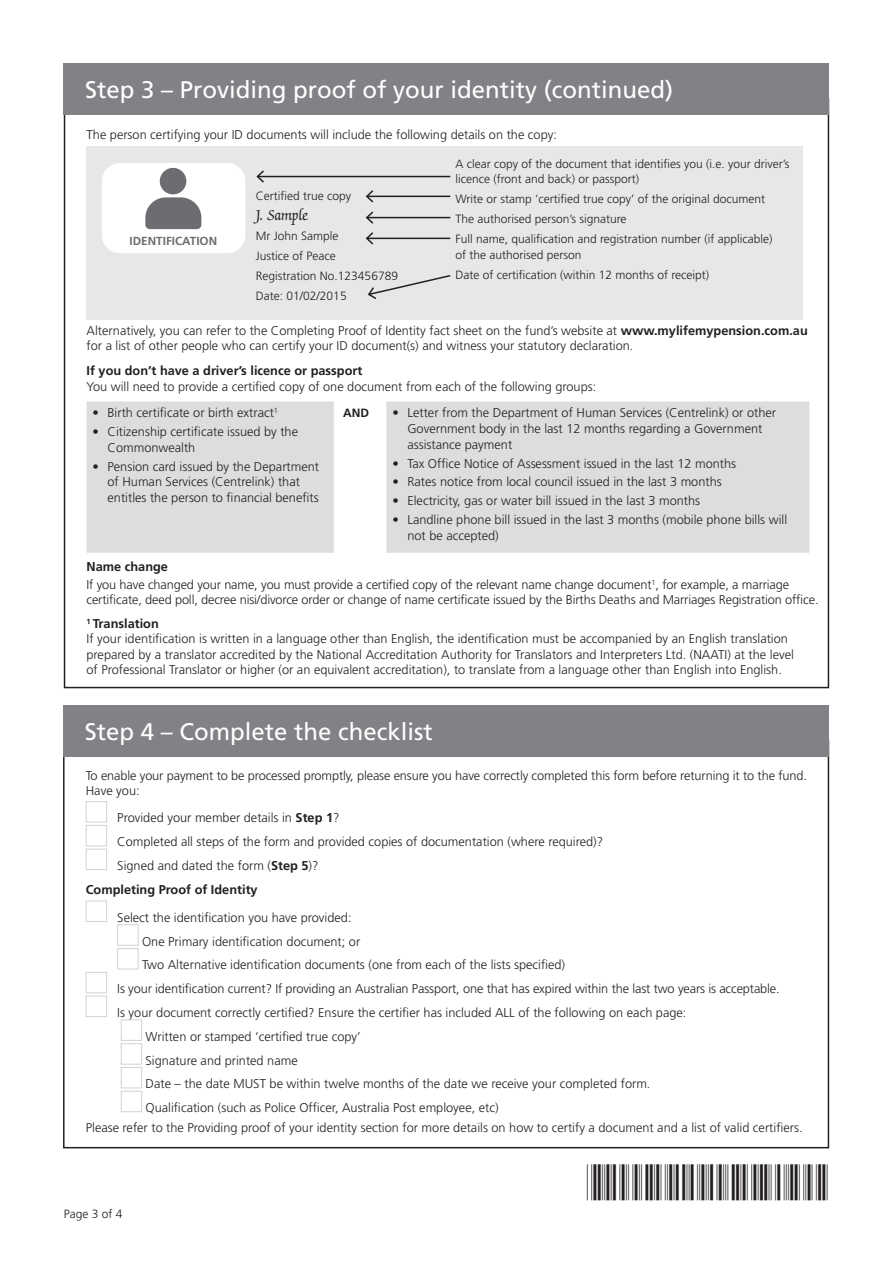
<style>
.page{position:relative;width:893px;height:1263px;background:#fff}
.page>*{position:absolute;margin:0;border:0;box-sizing:border-box;transform-origin:0 0}
.t1{font:36px "C39 P24 Dm Tt";color:#231f20}
.STEP_HEADING{font:24px "Frutiger";color:#fff}
.BODY_FILL{font:16.5px "Zapf Chancery";color:#231f20}
.FILL_IN-BODY{font:300 12.75px/15.8px "Frutiger";color:#231f20}
.FILL_IN-BOXES{font:300 12.75px "Frutiger";color:#231f20}
.FILL_IN-BOXES-2{font:700 12.75px "Frutiger";color:#231f20}
.FILL_IN-BODY-2{font:700 12.75px "Frutiger";color:#231f20}
.BODY_FILL-2{font:300 12px/15.8px "Frutiger";color:#231f20}
.FILL_IN-BODY-3{font:300 12px "Frutiger";color:#231f20}
.BODY_FILL-3{font:700 12px "Frutiger";color:#231f20}
.NEED_HELP{font:700 11.7px "Frutiger";color:#6c6d70}
.s1{font-weight:700}
</style>
<div class="page">
<div style="left:87px;top:146px;width:716px;height:174px;background:#e6e7e9"></div>
<div style="left:102px;top:163px;width:143px;height:90px;background:#fff;border-radius:18px"></div>
<svg style="left:145px;top:168px;width:56px;height:61px"></svg>
<hr style="left:257px;top:176px;width:193px;height:1px;background:#231f20">
<svg style="left:256px;top:170px;width:10px;height:13px"></svg>
<hr style="left:367px;top:196px;width:83px;height:1px;background:#231f20">
<svg style="left:365px;top:190px;width:10px;height:13px"></svg>
<hr style="left:367px;top:217px;width:83px;height:1px;background:#231f20">
<svg style="left:365px;top:211px;width:10px;height:13px"></svg>
<hr style="left:367px;top:238px;width:83px;height:1px;background:#231f20">
<svg style="left:365px;top:232px;width:10px;height:13px"></svg>
<svg style="left:368px;top:275px;width:83px;height:24px"></svg>
<svg style="left:87px;top:401px;width:722px;height:152px;fill:#dcdddf"></svg>
<div style="left:64px;top:64px;width:765px;height:51px;background:#808285"></div>
<div style="left:86px;top:801px;width:21px;height:21px;background:#fff;border:1px solid #d1d2d4"></div>
<div style="left:86px;top:825px;width:21px;height:21px;background:#fff;border:1px solid #d1d2d4"></div>
<div style="left:86px;top:849px;width:21px;height:21px;background:#fff;border:1px solid #d1d2d4"></div>
<div style="left:86px;top:901px;width:21px;height:21px;background:#fff;border:1px solid #d1d2d4"></div>
<div style="left:117px;top:924px;width:22px;height:22px;background:#fff;border:1px solid #d1d2d4"></div>
<div style="left:117px;top:948px;width:22px;height:21px;background:#fff;border:1px solid #d1d2d4"></div>
<div style="left:86px;top:972px;width:21px;height:21px;background:#fff;border:1px solid #d1d2d4"></div>
<div style="left:86px;top:996px;width:21px;height:21px;background:#fff;border:1px solid #d1d2d4"></div>
<div style="left:121px;top:1019px;width:21px;height:22px;background:#fff;border:1px solid #d1d2d4"></div>
<div style="left:121px;top:1043px;width:21px;height:21px;background:#fff;border:1px solid #d1d2d4"></div>
<div style="left:121px;top:1067px;width:21px;height:21px;background:#fff;border:1px solid #d1d2d4"></div>
<div style="left:121px;top:1091px;width:21px;height:21px;background:#fff;border:1px solid #d1d2d4"></div>
<div style="left:63px;top:705px;width:766px;height:51px;background:#808285"></div>
<p class="STEP_HEADING" style="left:85px;top:76px;width:590px">Step 3 – Providing proof of your identity (continued)</p>
<p class="FILL_IN-BODY" style="left:87px;top:127px;width:472px">The person certifying your ID documents will include the following details on the copy:</p>
<p class="NEED_HELP" style="left:130px;top:234px;width:89px">IDENTIFICATION</p>
<p class="BODY_FILL-2" style="left:256px;top:188px;width:97px">Certified true copy</p>
<p class="BODY_FILL" style="left:256px;top:207px;width:53px">J. Sample</p>
<p class="BODY_FILL-2" style="left:256px;top:228px;width:84px">Mr John Sample</p>
<p class="BODY_FILL-2" style="left:256px;top:248px;width:81px">Justice of Peace</p>
<p class="BODY_FILL-2" style="left:256px;top:268px;width:144px">Registration No.123456789</p>
<p class="BODY_FILL-2" style="left:256px;top:288px;width:92px">Date: 01/02/2015</p>
<p class="BODY_FILL-2" style="left:455px;top:156px;width:336px">A clear copy of the document that identifies you (i.e. your driver’s licence (front and back) or passport)</p>
<p class="BODY_FILL-2" style="left:455px;top:191px;width:311px">Write or stamp ‘certified true copy’ of the original document</p>
<p class="BODY_FILL-2" style="left:455px;top:211px;width:173px">The authorised person’s signature</p>
<p class="BODY_FILL-2" style="left:455px;top:231px;width:319px">Full name, qualification and registration number (if applicable) of the authorised person</p>
<p class="BODY_FILL-2" style="left:455px;top:267px;width:255px">Date of certification (within 12 months of receipt)</p>
<p class="FILL_IN-BODY" style="left:87px;top:323px;width:723px;line-height:15.3px">Alternatively, you can refer to the Completing Proof of Identity fact sheet on the fund’s website at <span class="s1">www.mylifemypension.com.au </span>for a list of other people who can certify your ID document(s) and witness your statutory declaration.</p>
<p class="FILL_IN-BOXES-2" style="left:87px;top:363px;width:277px">If you don’t have a driver’s licence or passport</p>
<p class="FILL_IN-BODY" style="left:87px;top:379px;width:511px">You will need to provide a certified copy of one document from each of the following groups:</p>
<p class="FILL_IN-BODY" style="left:93px;top:405px;width:187px">• Birth certificate or birth extract<sup>1</sup></p>
<p class="FILL_IN-BODY" style="left:108px;top:424px;width:192px;text-indent:-15px">• Citizenship certificate issued by the<br>Commonwealth</p>
<p class="FILL_IN-BODY" style="left:108px;top:459px;width:213px;text-indent:-15px">• Pension card issued by the Department of Human Services (Centrelink) that entitles the person to financial benefits</p>
<p class="BODY_FILL-3" style="left:343px;top:405px;width:27px">AND</p>
<p class="FILL_IN-BODY" style="left:407px;top:405px;width:370px;text-indent:-15px">• Letter from the Department of Human Services (Centrelink) or other<br>Government body in the last 12 months regarding a Government assistance payment</p>
<p class="FILL_IN-BODY" style="left:392px;top:455px;width:345px">• Tax Office Notice of Assessment issued in the last 12 months</p>
<p class="FILL_IN-BODY" style="left:392px;top:474px;width:331px">• Rates notice from local council issued in the last 3 months</p>
<p class="FILL_IN-BODY" style="left:392px;top:493px;width:309px">• Electricity, gas or water bill issued in the last 3 months</p>
<p class="FILL_IN-BODY" style="left:407px;top:512px;width:381px;text-indent:-15px">• Landline phone bill issued in the last 3 months (mobile phone bills will not be accepted)</p>
<p class="FILL_IN-BODY-2" style="left:87px;top:559px;width:83px">Name change</p>
<p class="FILL_IN-BODY" style="left:87px;top:577px;width:733px;line-height:15.3px">If you have changed your name, you must provide a certified copy of the relevant name change document<sup>1</sup>, for example, a marriage certificate, deed poll, decree nisi/divorce order or change of name certificate issued by the Births Deaths and Marriages Registration office.</p>
<p class="FILL_IN-BOXES-2" style="left:87px;top:616px;width:74px"><sup>1</sup> Translation</p>
<p class="FILL_IN-BODY" style="left:87px;top:632px;width:709px;line-height:15.3px">If your identification is written in a language other than English, the identification must be accompanied by an English translation prepared by a translator accredited by the National Accreditation Authority for Translators and Interpreters Ltd. (NAATI) at the level of Professional Translator or higher (or an equivalent accreditation), to translate from a language other than English into English.</p>
<p class="STEP_HEADING" style="left:85px;top:717px;width:350px">Step 4 – Complete the checklist</p>
<p class="FILL_IN-BODY" style="left:86px;top:768px;width:723px;line-height:15.3px">To enable your payment to be processed promptly, please ensure you have correctly completed this form before returning it to the fund.<br>Have you:</p>
<p class="FILL_IN-BOXES" style="left:117px;top:811px;width:224px">Provided your member details in <span class="s1">Step 1</span>?</p>
<p class="FILL_IN-BOXES" style="left:117px;top:835px;width:487px">Completed all steps of the form and provided copies of documentation (where required)?</p>
<p class="FILL_IN-BOXES" style="left:117px;top:858px;width:203px">Signed and dated the form (<span class="s1">Step 5</span>)?</p>
<p class="FILL_IN-BOXES-2" style="left:86px;top:882px;width:173px">Completing Proof of Identity</p>
<p class="FILL_IN-BOXES" style="left:117px;top:910px;width:236px">Select the identification you have provided:</p>
<p class="FILL_IN-BOXES" style="left:142px;top:934px;width:220px">One Primary identification document; or</p>
<p class="FILL_IN-BOXES" style="left:142px;top:958px;width:425px">Two Alternative identification documents (one from each of the lists specified)</p>
<p class="FILL_IN-BOXES" style="left:117px;top:981px;width:664px">Is your identification current? If providing an Australian Passport, one that has expired within the last two years is acceptable.</p>
<p class="FILL_IN-BOXES" style="left:117px;top:1005px;width:571px">Is your document correctly certified? Ensure the certifier has included ALL of the following on each page:</p>
<p class="FILL_IN-BOXES" style="left:146px;top:1029px;width:217px">Written or stamped ‘certified true copy’</p>
<p class="FILL_IN-BOXES" style="left:146px;top:1053px;width:154px">Signature and printed name</p>
<p class="FILL_IN-BOXES" style="left:146px;top:1077px;width:506px">Date – the date MUST be within twelve months of the date we receive your completed form.</p>
<p class="FILL_IN-BOXES" style="left:146px;top:1100px;width:355px">Qualification (such as Police Officer, Australia Post employee, etc)</p>
<p class="FILL_IN-BODY" style="left:86px;top:1119px;width:718px">Please refer to the Providing proof of your identity section for more details on how to certify a document and a list of valid certifiers.</p>
<p class="FILL_IN-BODY-3" style="left:64px;top:1207px;width:60px">Page 3 of 4</p>
<h1 class="t1" style="left:587px;top:1164px;width:243px">*SA016.908MU1*</h1>
</div>
